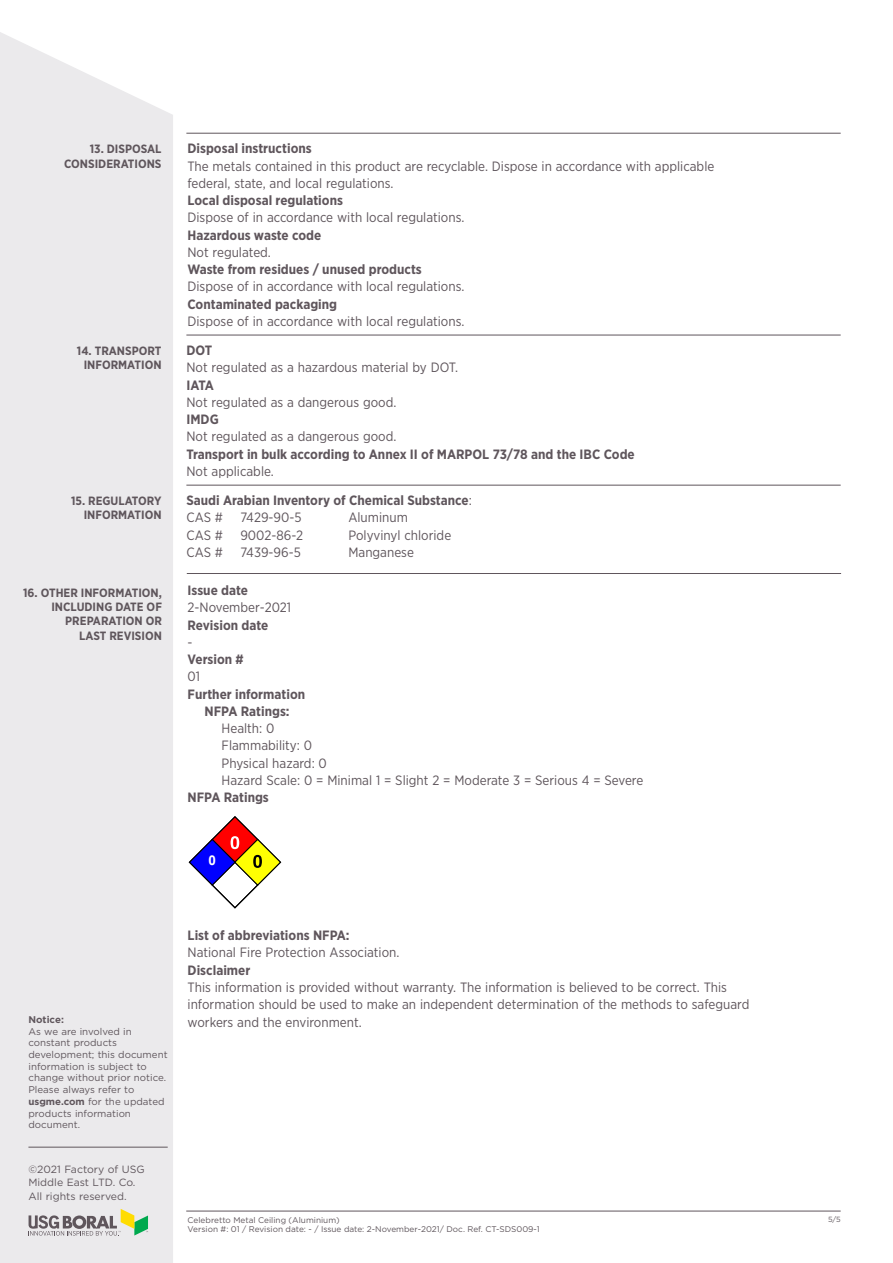
<style>
.page{position:relative;width:893px;height:1263px;background:#fff}
.page>*{position:absolute;margin:0;border:0;box-sizing:border-box;transform-origin:0 0}
.Helvetica_light_10pt{font:13.5px "Gotham Narrow";color:#5f565c}
.Helvetica_light_10pt-2{font:700 13.5px "Gotham Narrow";color:#5f565c}
.Body_9pt{font:700 13.5px "Arial";color:#fff}
.Helvetica_light_10pt-3{font:700 12px/14.4px "Gotham Narrow";color:#5f565c;text-align:right}
.Helvetica_light_10pt-4{font:10.5px/13.5px "Gotham";color:#5f565c}
.Helvetica_light_10pt-5{font:9.75px/11.7px "Gotham";color:#5f565c}
.Helvetica_light_10pt-6{font:700 9.75px "Gotham";color:#5f565c}
.t1{font:8.25px "Gotham";color:#5f565c}
.t2{font:7.5px "Gotham";color:#5f565c}
.s1{font-weight:400}
.s2{font-weight:700}
</style>
<div class="page">
<div style="left:0;top:32px;width:173px;height:1231px;background:#ebeaec"></div>
<hr style="left:186px;top:133px;width:655px;height:1px;background:#5f565c">
<hr style="left:186px;top:335px;width:655px;height:1px;background:#5f565c">
<hr style="left:186px;top:485px;width:655px;height:1px;background:#5f565c">
<hr style="left:186px;top:1211px;width:655px;height:1px;background:#5f565c">
<hr style="left:187px;top:573px;width:654px;height:1px;background:#5f565c">
<hr style="left:28px;top:1147px;width:140px;height:1px;background:#5f565c">
<svg style="left:28px;top:1209px;width:120px;height:27px;background:#bcc1b2"></svg>
<svg style="left:188px;top:816px;width:94px;height:93px"></svg>
<p class="Helvetica_light_10pt-3" style="left:64px;top:142px;width:99px">13. DISPOSAL<br>CONSIDERATIONS</p>
<p class="Helvetica_light_10pt-3" style="left:77px;top:343px;width:86px;text-align:center">14. TRANSPORT<br>INFORMATION</p>
<p class="Helvetica_light_10pt-3" style="left:71px;top:493px;width:92px">15. REGULATORY<br>INFORMATION</p>
<p class="Helvetica_light_10pt-3" style="left:23px;top:585px;width:140px">16. OTHER INFORMATION,<br>INCLUDING DATE OF<br>PREPARATION OR</p>
<p class="Helvetica_light_10pt-3" style="left:79px;top:628px;width:84px">LAST REVISION</p>
<p class="Helvetica_light_10pt-2" style="left:187px;top:140px;width:126px">Disposal instructions</p>
<p class="Helvetica_light_10pt" style="left:187px;top:157px;width:528px">The metals contained in this product are recyclable. Dispose in accordance with applicable</p>
<p class="Helvetica_light_10pt" style="left:187px;top:175px;width:208px">federal, state, and local regulations.</p>
<p class="Helvetica_light_10pt-2" style="left:187px;top:192px;width:157px">Local disposal regulations</p>
<p class="Helvetica_light_10pt" style="left:187px;top:209px;width:279px">Dispose of in accordance with local regulations.</p>
<p class="Helvetica_light_10pt-2" style="left:187px;top:226px;width:135px">Hazardous waste code</p>
<p class="Helvetica_light_10pt" style="left:187px;top:244px;width:85px">Not regulated.</p>
<p class="Helvetica_light_10pt-2" style="left:187px;top:261px;width:236px">Waste from residues / unused products</p>
<p class="Helvetica_light_10pt" style="left:187px;top:278px;width:279px">Dispose of in accordance with local regulations.</p>
<p class="Helvetica_light_10pt-2" style="left:187px;top:295px;width:151px">Contaminated packaging</p>
<p class="Helvetica_light_10pt" style="left:187px;top:313px;width:279px">Dispose of in accordance with local regulations.</p>
<p class="Helvetica_light_10pt-2" style="left:186px;top:342px;width:27px">DOT</p>
<p class="Helvetica_light_10pt" style="left:186px;top:359px;width:273px">Not regulated as a hazardous material by DOT.</p>
<p class="Helvetica_light_10pt-2" style="left:186px;top:376px;width:29px">IATA</p>
<p class="Helvetica_light_10pt" style="left:186px;top:394px;width:211px">Not regulated as a dangerous good.</p>
<p class="Helvetica_light_10pt-2" style="left:186px;top:411px;width:34px">IMDG</p>
<p class="Helvetica_light_10pt" style="left:186px;top:428px;width:211px">Not regulated as a dangerous good.</p>
<p class="Helvetica_light_10pt-2" style="left:186px;top:445px;width:450px">Transport in bulk according to Annex II of MARPOL 73/78 and the IBC Code</p>
<p class="Helvetica_light_10pt" style="left:186px;top:463px;width:89px">Not applicable.</p>
<p class="Helvetica_light_10pt-2" style="left:186px;top:492px;width:287px">Saudi Arabian Inventory of Chemical Substance<span class="s1">:</span></p>
<p class="Helvetica_light_10pt" style="left:186px;top:509px;width:38px">CAS #</p>
<p class="Helvetica_light_10pt" style="left:240px;top:509px;width:63px">7429-90-5</p>
<p class="Helvetica_light_10pt" style="left:348px;top:509px;width:61px">Aluminum</p>
<p class="Helvetica_light_10pt" style="left:186px;top:527px;width:38px">CAS #</p>
<p class="Helvetica_light_10pt" style="left:240px;top:527px;width:64px">9002-86-2</p>
<p class="Helvetica_light_10pt" style="left:348px;top:527px;width:104px">Polyvinyl chloride</p>
<p class="Helvetica_light_10pt" style="left:186px;top:544px;width:38px">CAS #</p>
<p class="Helvetica_light_10pt" style="left:240px;top:544px;width:62px">7439-96-5</p>
<p class="Helvetica_light_10pt" style="left:348px;top:544px;width:67px">Manganese</p>
<p class="Helvetica_light_10pt-2" style="left:188px;top:582px;width:62px">Issue date</p>
<p class="Helvetica_light_10pt" style="left:188px;top:599px;width:105px">2-November-2021</p>
<p class="Helvetica_light_10pt-2" style="left:188px;top:616px;width:82px">Revision date</p>
<p class="Helvetica_light_10pt" style="left:188px;top:634px;width:7px">-</p>
<p class="Helvetica_light_10pt-2" style="left:188px;top:651px;width:58px">Version #</p>
<p class="Helvetica_light_10pt" style="left:188px;top:668px;width:14px">01</p>
<p class="Helvetica_light_10pt-2" style="left:188px;top:685px;width:119px">Further information</p>
<p class="Helvetica_light_10pt-2" style="left:205px;top:702px;width:87px">NFPA Ratings:</p>
<p class="Helvetica_light_10pt" style="left:222px;top:720px;width:54px">Health: 0</p>
<p class="Helvetica_light_10pt" style="left:222px;top:737px;width:92px">Flammability: 0</p>
<p class="Helvetica_light_10pt" style="left:222px;top:754px;width:107px">Physical hazard: 0</p>
<p class="Helvetica_light_10pt" style="left:222px;top:772px;width:423px">Hazard Scale: 0 = Minimal 1 = Slight 2 = Moderate 3 = Serious 4 = Severe</p>
<p class="Helvetica_light_10pt-2" style="left:188px;top:789px;width:83px">NFPA Ratings</p>
<p class="Body_9pt" style="left:209px;top:851px;width:9px">0</p>
<p class="Helvetica_light_10pt-6" style="left:28px;top:1013px;width:37px">Notice:</p>
<p class="Helvetica_light_10pt-5" style="left:28px;top:1025px;width:141px">As we are involved in constant products development; this document information is subject to change without prior notice.<br>Please always refer to <span class="s2">usgme.com</span> for the updated products information document.</p>
<p class="Helvetica_light_10pt-4" style="left:28px;top:1162px;width:118px">©2021 Factory of USG<br>Middle East LTD. Co.<br>All rights reserved.</p>
<p class="Helvetica_light_10pt-2" style="left:188px;top:927px;width:163px">List of abbreviations NFPA:</p>
<p class="Helvetica_light_10pt" style="left:188px;top:944px;width:213px">National Fire Protection Association.</p>
<p class="Helvetica_light_10pt-2" style="left:188px;top:961px;width:64px">Disclaimer</p>
<p class="Helvetica_light_10pt" style="left:188px;top:979px;width:541px">This information is provided without warranty. The information is believed to be correct. This</p>
<p class="Helvetica_light_10pt" style="left:188px;top:996px;width:563px">information should be used to make an independent determination of the methods to safeguard</p>
<p class="Helvetica_light_10pt" style="left:188px;top:1013px;width:176px">workers and the environment.</p>
<p class="t1" style="left:188px;top:1214px;width:154px">Celebretto Metal Ceiling (Aluminium)</p>
<p class="t2" style="left:828px;top:1214px;width:14px">5/5</p>
<p class="t1" style="left:188px;top:1224px;width:354px">Version #: 01 / Revision date: - / Issue date: 2-November-2021/ Doc. Ref. CT-SDS009-1</p>
</div>
